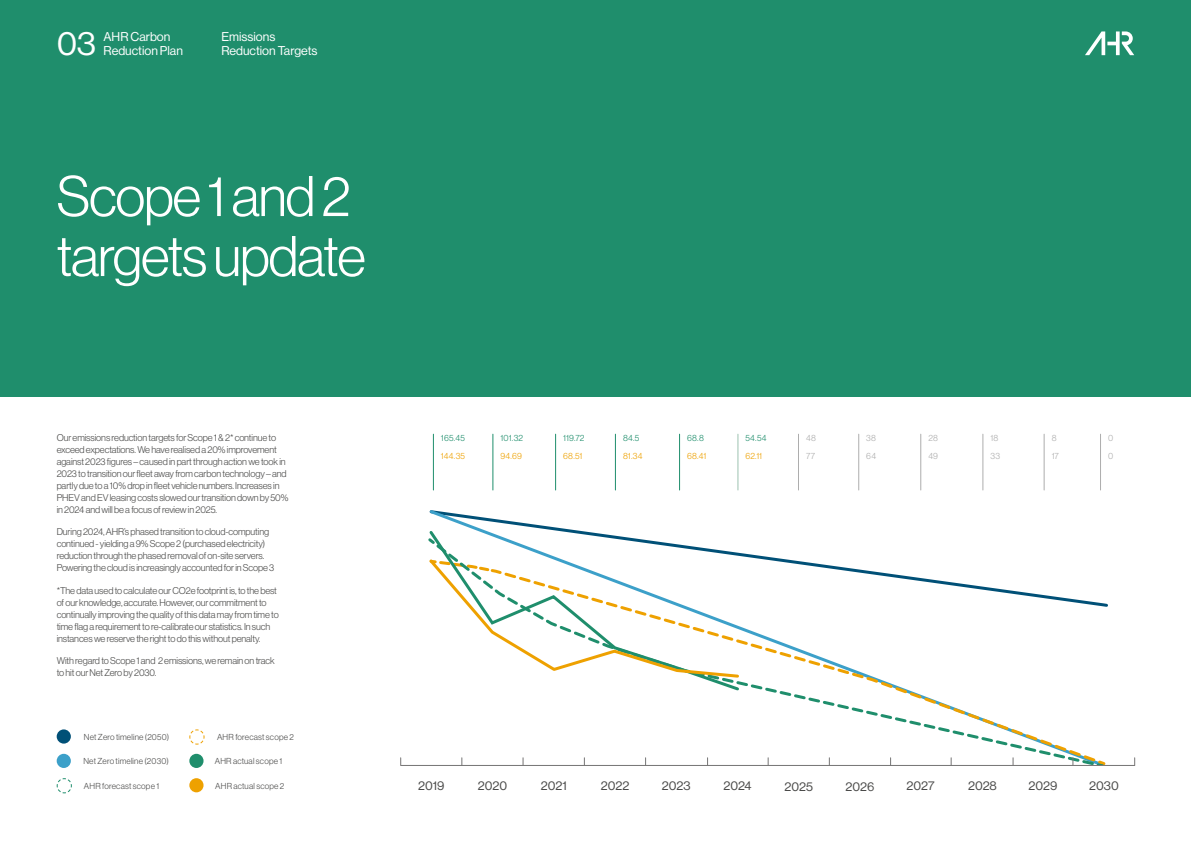
<style>
.page{position:relative;width:1191px;height:842px;background:#fff}
.page>*{position:absolute;margin:0;border:0;box-sizing:border-box;transform-origin:0 0}
.t1{font:56px/60px "N Haas Grotesk DS Pro 45 Lt";letter-spacing:-.02em;color:#fff}
.t2{font:33.1px "N Haas Grotesk DS Pro 55 Rg";color:#fff}
.t3{font:12.5px "N Haas Grotesk DS Pro 55 Rg";color:#4a4a49}
.t4{font:12.5px/14px "N Haas Grotesk DS Pro 55 Rg";color:#fff}
.t5{font:9.6px/12px "N Haas Grotesk DS Pro 45 Lt";letter-spacing:-.01em;color:#4a4a49}
.t6{font:8.8px "N Haas Grotesk DS Pro 45 Lt";letter-spacing:.02em;color:#1f8e6c}
.t7{font:8.8px "N Haas Grotesk DS Pro 45 Lt";letter-spacing:.02em;color:#eea100}
.t8{font:8.8px "N Haas Grotesk DS Pro 45 Lt";letter-spacing:.025em;color:#adadad}
.t9{font:8.5px "N Haas Grotesk DS Pro 45 Lt";letter-spacing:.02em;color:#4a4a49}
</style>
<div class="page">
<div style="left:189px;top:754px;width:14px;height:14px;background:#1f8e6c;border-radius:50%"></div>
<div style="left:0;top:0;width:1191px;height:397px;background:#1f8e6c"></div>
<hr style="left:433px;top:434px;width:1px;height:56px;background:#1f8e6c">
<hr style="left:492px;top:434px;width:1px;height:56px;background:#1f8e6c">
<hr style="left:555px;top:434px;width:1px;height:56px;background:#1f8e6c">
<hr style="left:615px;top:434px;width:1px;height:56px;background:#1f8e6c">
<hr style="left:679px;top:434px;width:1px;height:56px;background:#1f8e6c">
<hr style="left:737px;top:434px;width:1px;height:56px;background:#9dc3b1">
<hr style="left:798px;top:434px;width:1px;height:56px;background:#adadad">
<hr style="left:858px;top:434px;width:1px;height:56px;background:#adadad">
<hr style="left:920px;top:434px;width:1px;height:56px;background:#adadad">
<hr style="left:982px;top:434px;width:1px;height:56px;background:#adadad">
<hr style="left:1043px;top:434px;width:1px;height:56px;background:#adadad">
<hr style="left:1100px;top:434px;width:1px;height:56px;background:#adadad">
<svg style="left:461px;top:553px;width:645px;height:212px"></svg>
<svg style="left:428px;top:528px;width:313px;height:165px"></svg>
<svg style="left:428px;top:542px;width:313px;height:137px"></svg>
<svg style="left:878px;top:679px;width:222px;height:86px"></svg>
<hr style="left:401px;top:765px;width:733px;height:1px;background:#757474">
<svg style="left:189px;top:729px;width:16px;height:16px"></svg>
<div style="left:189px;top:778px;width:14px;height:14px;background:#eea100;border-radius:50%"></div>
<svg style="left:56px;top:778px;width:16px;height:16px"></svg>
<div style="left:57px;top:729px;width:14px;height:15px;background:#005077;border-radius:50%"></div>
<div style="left:57px;top:754px;width:14px;height:14px;background:#3ca0c9;border-radius:50%"></div>
<svg style="left:1085px;top:31px;width:49px;height:24px"></svg>
<h2 class="t2" style="left:57px;top:24px;width:41px">03</h2>
<h3 class="t4" style="left:221px;top:30px;width:98px">Emissions<br>Reduction Targets</h3>
<h3 class="t4" style="left:104px;top:30px;width:81px">AHR Carbon<br>Reduction Plan</h3>
<h1 class="t1" style="left:57px;top:166px;width:311px">Scope 1 and 2 targets update</h1>
<p class="t5" style="left:57px;top:432px;width:233px">Our emissions reduction targets for Scope 1 &amp; 2* continue to exceed expectations. We have realised a 20% improvement against 2023 figures – caused in part through action we took in 2023 to transition our fleet away from carbon technology – and partly due to a 10% drop in fleet vehicle numbers. Increases in PHEV and EV leasing costs slowed our transition down by 50% in 2024 and will be a focus of review in 2025.</p>
<p class="t5" style="left:57px;top:526px;width:219px">During 2024, AHR’s phased transition to cloud-computing continued - yielding a 9% Scope 2 (purchased electricity) reduction through the phased removal of on-site servers.<br>Powering the cloud is increasingly accounted for in Scope 3</p>
<p class="t5" style="left:57px;top:584px;width:223px">*The data used to calculate our CO2e footprint is, to the best of our knowledge, accurate. However, our commitment to continually improving the quality of this data may from time to time flag a requirement to re-calibrate our statistics. In such instances we reserve the right to do this without penalty.</p>
<p class="t5" style="left:57px;top:654px;width:219px">With regard to Scope 1 and 2 emissions, we remain on track to hit our Net Zero by 2030.</p>
<p class="t9" style="left:84px;top:732px;width:87px">Net Zero timeline (2050)</p>
<p class="t9" style="left:83px;top:756px;width:87px">Net Zero timeline (2030)</p>
<p class="t9" style="left:217px;top:732px;width:78px">AHR forecast scope 2</p>
<p class="t9" style="left:215px;top:756px;width:69px">AHR actual scope 1</p>
<p class="t9" style="left:84px;top:781px;width:77px">AHR forecast scope 1</p>
<p class="t9" style="left:215px;top:781px;width:71px">AHR actual scope 2</p>
<p class="t6" style="left:441px;top:432px;width:26px">165.45</p>
<p class="t6" style="left:500px;top:432px;width:24px">101.32</p>
<p class="t6" style="left:563px;top:432px;width:23px">119.72</p>
<p class="t6" style="left:623px;top:432px;width:18px">84.5</p>
<p class="t6" style="left:687px;top:432px;width:18px">68.8</p>
<p class="t6" style="left:745px;top:432px;width:23px">54.54</p>
<p class="t8" style="left:806px;top:432px;width:11px">48</p>
<p class="t8" style="left:866px;top:432px;width:11px">38</p>
<p class="t8" style="left:928px;top:432px;width:11px">28</p>
<p class="t8" style="left:990px;top:432px;width:9px">18</p>
<p class="t8" style="left:1051px;top:432px;width:6px">8</p>
<p class="t8" style="left:1108px;top:432px;width:7px">0</p>
<p class="t7" style="left:441px;top:451px;width:26px">144.35</p>
<p class="t7" style="left:500px;top:451px;width:23px">94.69</p>
<p class="t7" style="left:563px;top:451px;width:21px">68.51</p>
<p class="t7" style="left:623px;top:451px;width:21px">81.34</p>
<p class="t7" style="left:687px;top:451px;width:21px">68.41</p>
<p class="t7" style="left:745px;top:451px;width:18px">62.11</p>
<p class="t8" style="left:806px;top:451px;width:10px">77</p>
<p class="t8" style="left:866px;top:451px;width:11px">64</p>
<p class="t8" style="left:928px;top:451px;width:11px">49</p>
<p class="t8" style="left:990px;top:451px;width:11px">33</p>
<p class="t8" style="left:1051px;top:451px;width:9px">17</p>
<p class="t8" style="left:1108px;top:451px;width:7px">0</p>
<h3 class="t3" style="left:418px;top:779px;width:28px">2019</h3>
<h3 class="t3" style="left:478px;top:779px;width:31px">2020</h3>
<h3 class="t3" style="left:541px;top:779px;width:27px">2021</h3>
<h3 class="t3" style="left:601px;top:779px;width:30px">2022</h3>
<h3 class="t3" style="left:662px;top:779px;width:30px">2023</h3>
<h3 class="t3" style="left:723px;top:779px;width:30px">2024</h3>
<h3 class="t3" style="left:784px;top:779px;width:30px">2025</h3>
<h3 class="t3" style="left:845px;top:779px;width:30px">2026</h3>
<h3 class="t3" style="left:906px;top:779px;width:29px">2027</h3>
<h3 class="t3" style="left:968px;top:779px;width:30px">2028</h3>
<h3 class="t3" style="left:1028px;top:779px;width:30px">2029</h3>
<h3 class="t3" style="left:1089px;top:779px;width:31px">2030</h3>
</div>
